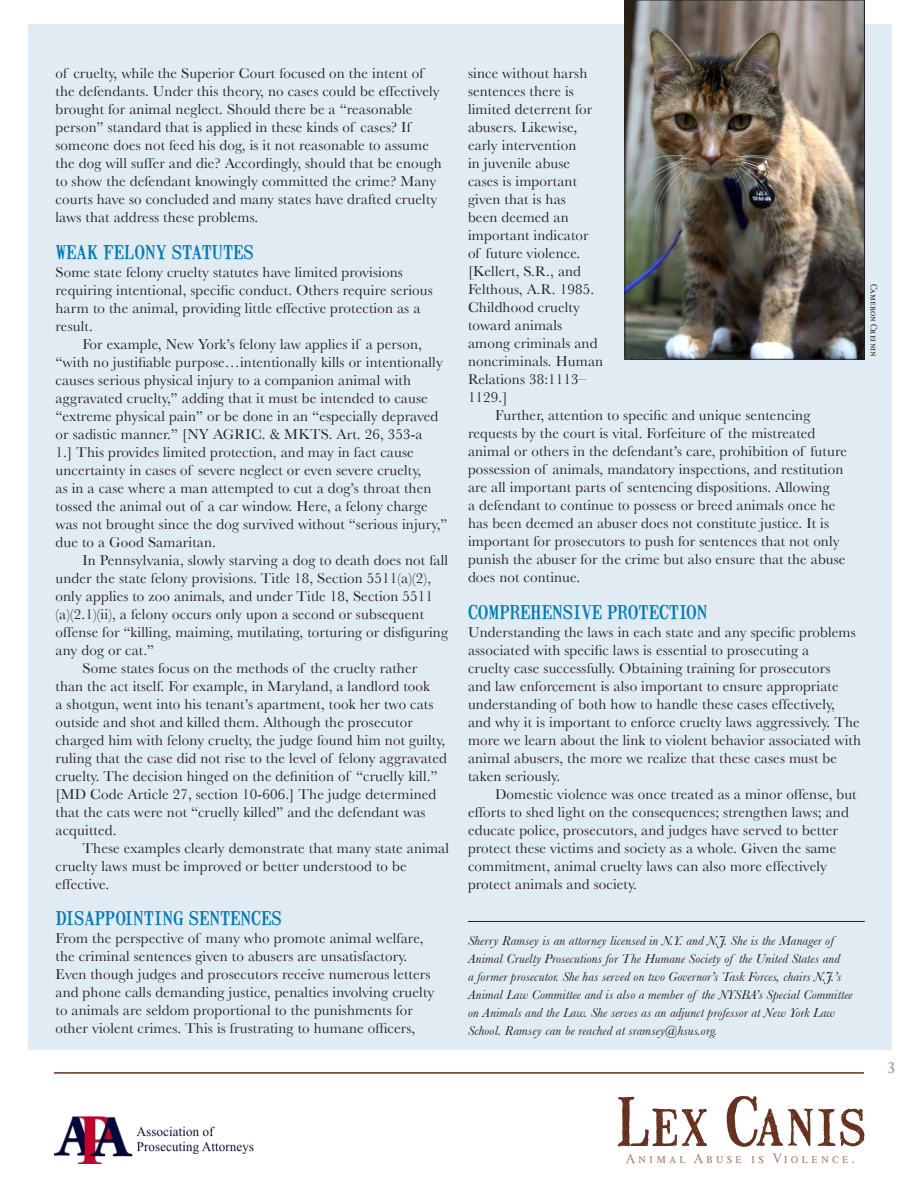
<style>
.page{position:relative;width:918px;height:1188px;background:#fff}
.page>*{position:absolute;margin:0;border:0;box-sizing:border-box;transform-origin:0 0}
.t1{font:62.7px "Mailart Rubberstamp";letter-spacing:.015em;color:#68311e}
.t2{font:18px "Mailart Rubberstamp";color:#007ab4}
.t3{font:15px/18px "Baskerville";letter-spacing:.01em;color:#231f20}
.t4{font:15px "Alita Small Caps";color:#a4806c}
.t5{font:italic 13.5px/18px "Baskerville";letter-spacing:.01em;color:#231f20}
.t6{font:13.5px "Alita Small Caps";letter-spacing:.2em;color:#a4806c}
.t7{font:9px "Alita Small Caps";color:#231f20}
</style>
<div class="page">
<img style="left:54px;top:1116px;width:200px;height:47px">
<hr style="left:54px;top:1072px;width:810px;height:2px;background:#68311e">
<div style="left:28px;top:24px;width:863px;height:1026px;background:#e1ebf4"></div>
<img style="left:627px;top:2px;width:236px;height:356px">
<div style="left:625px;top:0;width:240px;height:360px;border:1px solid #231f20"></div>
<hr style="left:468px;top:921px;width:397px;height:1px;background:#231f20">
<p class="t3" style="left:56px;top:64px;width:388px">of cruelty, while the Superior Court focused on the intent of the defendants. Under this theory, no cases could be effectively brought for animal neglect. Should there be a “reasonable person” standard that is applied in these kinds of cases? If someone does not feed his dog, is it not reasonable to assume the dog will suffer and die? Accordingly, should that be enough to show the defendant knowingly committed the crime? Many courts have so concluded and many states have drafted cruelty laws that address these problems.</p>
<p class="t2" style="left:56px;top:240px;width:200px">WEAK FELONY STATUTES</p>
<p class="t3" style="left:56px;top:263px;width:379px">Some state felony cruelty statutes have limited provisions requiring intentional, specific conduct. Others require serious harm to the animal, providing little effective protection as a result.</p>
<p class="t3" style="left:56px;top:335px;width:394px;text-indent:27px">For example, New York’s felony law applies if a person, “with no justifiable purpose…intentionally kills or intentionally causes serious physical injury to a companion animal with aggravated cruelty,” adding that it must be intended to cause “extreme physical pain” or be done in an “especially depraved or sadistic manner.” [NY AGRIC. &amp; MKTS. Art. 26, 353-a<br>1.] This provides limited protection, and may in fact cause uncertainty in cases of severe neglect or even severe cruelty,<br>as in a case where a man attempted to cut a dog’s throat then tossed the animal out of a car window. Here, a felony charge was not brought since the dog survived without “serious injury,” due to a Good Samaritan.</p>
<p class="t3" style="left:82px;top:551px;width:367px">In Pennsylvania, slowly starving a dog to death does not fall</p>
<p class="t3" style="left:56px;top:569px;width:377px">under the state felony provisions. Title 18, Section 5511(a)(2),</p>
<p class="t3" style="left:56px;top:587px;width:379px">only applies to zoo animals, and under Title 18, Section 5511</p>
<p class="t3" style="left:56px;top:605px;width:370px">(a)(2.1)(ii), a felony occurs only upon a second or subsequent</p>
<p class="t3" style="left:56px;top:623px;width:394px">offense for “killing, maiming, mutilating, torturing or disfiguring</p>
<p class="t3" style="left:56px;top:641px;width:100px">any dog or cat.”</p>
<p class="t3" style="left:82px;top:659px;width:336px">Some states focus on the methods of the cruelty rather</p>
<p class="t3" style="left:56px;top:677px;width:376px">than the act itself. For example, in Maryland, a landlord took</p>
<p class="t3" style="left:56px;top:695px;width:379px">a shotgun, went into his tenant’s apartment, took her two cats</p>
<p class="t3" style="left:56px;top:713px;width:359px">outside and shot and killed them. Although the prosecutor</p>
<p class="t3" style="left:56px;top:731px;width:391px">charged him with felony cruelty, the judge found him not guilty,</p>
<p class="t3" style="left:56px;top:749px;width:393px">ruling that the case did not rise to the level of felony aggravated</p>
<p class="t3" style="left:56px;top:767px;width:384px">cruelty. The decision hinged on the definition of “cruelly kill.”</p>
<p class="t3" style="left:56px;top:785px;width:382px">[MD Code Article 27, section 10-606.] The judge determined</p>
<p class="t3" style="left:56px;top:803px;width:372px">that the cats were not “cruelly killed” and the defendant was</p>
<p class="t3" style="left:56px;top:821px;width:63px">acquitted.</p>
<p class="t3" style="left:82px;top:839px;width:368px">These examples clearly demonstrate that many state animal</p>
<p class="t3" style="left:56px;top:857px;width:353px">cruelty laws must be improved or better understood to be</p>
<p class="t3" style="left:56px;top:875px;width:55px">effective.</p>
<p class="t2" style="left:56px;top:906px;width:228px">DISAPPOINTING SENTENCES</p>
<p class="t3" style="left:56px;top:929px;width:380px">From the perspective of many who promote animal welfare, the criminal sentences given to abusers are unsatisfactory.<br>Even though judges and prosecutors receive numerous letters and phone calls demanding justice, penalties involving cruelty to animals are seldom proportional to the punishments for other violent crimes. This is frustrating to humane officers,</p>
<p class="t3" style="left:468px;top:64px;width:137px">since without harsh sentences there is limited deterrent for abusers. Likewise, early intervention<br>in juvenile abuse cases is important given that is has<br>been deemed an important indicator of future violence. [Kellert, S.R., and<br>Felthous, A.R. 1985.<br>Childhood cruelty toward animals among criminals and noncriminals. Human<br>Relations 38:1113–<br>1129.]</p>
<p class="t3" style="left:468px;top:406px;width:381px;text-indent:27px">Further, attention to specific and unique sentencing requests by the court is vital. Forfeiture of the mistreated animal or others in the defendant’s care, prohibition of future possession of animals, mandatory inspections, and restitution are all important parts of sentencing dispositions. Allowing<br>a defendant to continue to possess or breed animals once he has been deemed an abuser does not constitute justice. It is important for prosecutors to push for sentences that not only punish the abuser for the crime but also ensure that the abuse does not continue.</p>
<p class="t2" style="left:468px;top:600px;width:241px">COMPREHENSIVE PROTECTION</p>
<p class="t3" style="left:468px;top:623px;width:395px">Understanding the laws in each state and any specific problems associated with specific laws is essential to prosecuting a<br>cruelty case successfully. Obtaining training for prosecutors<br>and law enforcement is also important to ensure appropriate understanding of both how to handle these cases effectively, and why it is important to enforce cruelty laws aggressively. The more we learn about the link to violent behavior associated with animal abusers, the more we realize that these cases must be taken seriously.</p>
<p class="t3" style="left:468px;top:785px;width:390px;text-indent:27px">Domestic violence was once treated as a minor offense, but efforts to shed light on the consequences; strengthen laws; and educate police, prosecutors, and judges have served to better protect these victims and society as a whole. Given the same commitment, animal cruelty laws can also more effectively protect animals and society.</p>
<p class="t7" style="left:879px;top:284px;width:75px;rotate:90deg">Cameron Creinin</p>
<p class="t5" style="left:468px;top:931px;width:386px">Sherry Ramsey is an attorney licensed in N.Y. and N.J. She is the Manager of Animal Cruelty Prosecutions for The Humane Society of the United States and<br>a former prosecutor. She has served on two Governor’s Task Forces, chairs N.J.’s Animal Law Committee and is also a member of the NYSBA’s Special Committee on Animals and the Law. She serves as an adjunct professor at New York Law School. Ramsey can be reached at sramsey@hsus.org.</p>
<h1 class="t1" style="left:616px;top:1079px;width:251px">Lex Canis</h1>
<p class="t6" style="left:626px;top:1151px;width:231px">Animal Abuse is Violence.</p>
<p class="t4" style="left:887px;top:1059px;width:10px">3</p>
</div>
